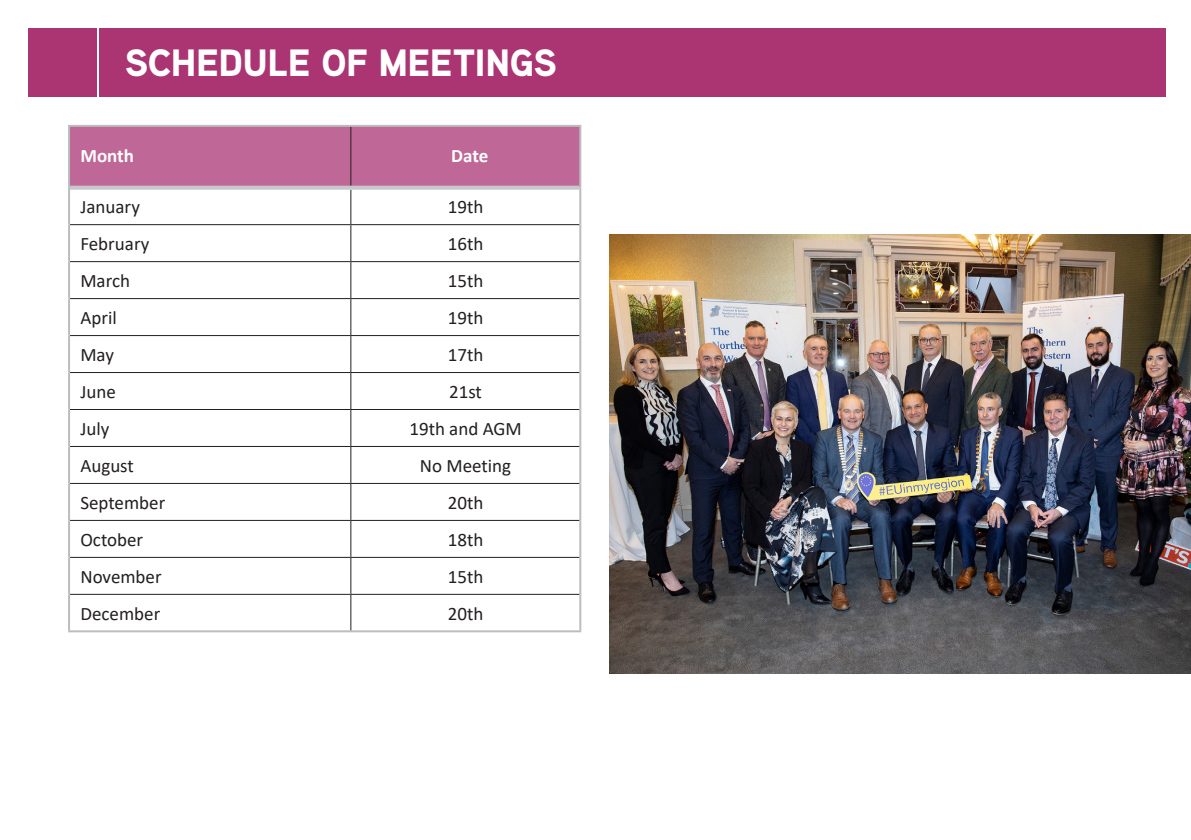
<style>
.page{position:relative;width:1191px;height:840px;background:#fff}
.page>*{position:absolute;margin:0;border:0;box-sizing:border-box;transform-origin:0 0}
.t1{font:900 38px "Aaux Next";letter-spacing:-.01em;color:#fff}
.t2{font:19px "Calibri";color:#231f20}
.t3{font:700 19px "Calibri";color:#fff}
</style>
<div class="page">
<div style="left:70px;top:127px;width:509px;height:58px;background:#bf6797"></div>
<svg style="left:70px;top:189px;width:509px;height:441px"></svg>
<hr style="left:68px;top:125px;width:283px;height:2px;background:#bcbdc0">
<hr style="left:68px;top:127px;width:2px;height:60px;background:#bcbdc0">
<hr style="left:351px;top:125px;width:230px;height:2px;background:#bcbdc0">
<hr style="left:579px;top:127px;width:2px;height:60px;background:#bcbdc0">
<hr style="left:68px;top:187px;width:2px;height:37px;background:#bcbdc0">
<hr style="left:579px;top:187px;width:2px;height:37px;background:#bcbdc0">
<hr style="left:68px;top:224px;width:2px;height:37px;background:#bcbdc0">
<hr style="left:579px;top:224px;width:2px;height:37px;background:#bcbdc0">
<hr style="left:68px;top:261px;width:2px;height:37px;background:#bcbdc0">
<hr style="left:579px;top:261px;width:2px;height:37px;background:#bcbdc0">
<hr style="left:68px;top:298px;width:2px;height:37px;background:#bcbdc0">
<hr style="left:579px;top:298px;width:2px;height:37px;background:#bcbdc0">
<hr style="left:68px;top:335px;width:2px;height:37px;background:#bcbdc0">
<hr style="left:579px;top:335px;width:2px;height:37px;background:#bcbdc0">
<hr style="left:68px;top:372px;width:2px;height:37px;background:#bcbdc0">
<hr style="left:579px;top:372px;width:2px;height:37px;background:#bcbdc0">
<hr style="left:68px;top:409px;width:2px;height:37px;background:#bcbdc0">
<hr style="left:579px;top:409px;width:2px;height:37px;background:#bcbdc0">
<hr style="left:68px;top:446px;width:2px;height:37px;background:#bcbdc0">
<hr style="left:579px;top:446px;width:2px;height:37px;background:#bcbdc0">
<hr style="left:68px;top:483px;width:2px;height:37px;background:#bcbdc0">
<hr style="left:579px;top:483px;width:2px;height:37px;background:#bcbdc0">
<hr style="left:68px;top:520px;width:2px;height:37px;background:#bcbdc0">
<hr style="left:579px;top:520px;width:2px;height:37px;background:#bcbdc0">
<hr style="left:68px;top:557px;width:2px;height:37px;background:#bcbdc0">
<hr style="left:579px;top:557px;width:2px;height:37px;background:#bcbdc0">
<hr style="left:68px;top:594px;width:2px;height:36px;background:#bcbdc0">
<hr style="left:579px;top:594px;width:2px;height:36px;background:#bcbdc0">
<hr style="left:68px;top:630px;width:283px;height:2px;background:#bcbdc0">
<hr style="left:351px;top:630px;width:230px;height:2px;background:#bcbdc0">
<hr style="left:350px;top:127px;width:1px;height:58px;background:#231f20">
<hr style="left:350px;top:189px;width:1px;height:35px;background:#231f20">
<hr style="left:70px;top:224px;width:281px;height:1px;background:#231f20">
<hr style="left:351px;top:224px;width:228px;height:1px;background:#231f20">
<hr style="left:350px;top:225px;width:1px;height:36px;background:#231f20">
<hr style="left:70px;top:261px;width:281px;height:1px;background:#231f20">
<hr style="left:351px;top:261px;width:228px;height:1px;background:#231f20">
<hr style="left:350px;top:262px;width:1px;height:36px;background:#231f20">
<hr style="left:70px;top:298px;width:281px;height:1px;background:#231f20">
<hr style="left:351px;top:298px;width:228px;height:1px;background:#231f20">
<hr style="left:350px;top:299px;width:1px;height:36px;background:#231f20">
<hr style="left:70px;top:335px;width:281px;height:1px;background:#231f20">
<hr style="left:351px;top:335px;width:228px;height:1px;background:#231f20">
<hr style="left:350px;top:336px;width:1px;height:36px;background:#231f20">
<hr style="left:70px;top:372px;width:281px;height:1px;background:#231f20">
<hr style="left:351px;top:372px;width:228px;height:1px;background:#231f20">
<hr style="left:350px;top:373px;width:1px;height:36px;background:#231f20">
<hr style="left:70px;top:409px;width:281px;height:1px;background:#231f20">
<hr style="left:351px;top:409px;width:228px;height:1px;background:#231f20">
<hr style="left:350px;top:410px;width:1px;height:35px;background:#231f20">
<hr style="left:70px;top:445px;width:281px;height:1px;background:#231f20">
<hr style="left:351px;top:445px;width:228px;height:1px;background:#231f20">
<hr style="left:350px;top:446px;width:1px;height:36px;background:#231f20">
<hr style="left:70px;top:482px;width:281px;height:1px;background:#231f20">
<hr style="left:351px;top:482px;width:228px;height:1px;background:#231f20">
<hr style="left:350px;top:483px;width:1px;height:36px;background:#231f20">
<hr style="left:70px;top:519px;width:281px;height:1px;background:#231f20">
<hr style="left:351px;top:519px;width:228px;height:1px;background:#231f20">
<hr style="left:350px;top:520px;width:1px;height:36px;background:#231f20">
<hr style="left:70px;top:556px;width:281px;height:1px;background:#231f20">
<hr style="left:351px;top:556px;width:228px;height:1px;background:#231f20">
<hr style="left:350px;top:557px;width:1px;height:36px;background:#231f20">
<hr style="left:70px;top:593px;width:281px;height:1px;background:#231f20">
<hr style="left:351px;top:593px;width:228px;height:1px;background:#231f20">
<hr style="left:350px;top:594px;width:1px;height:36px;background:#231f20">
<svg style="left:70px;top:185px;width:281px;height:4px"></svg>
<svg style="left:351px;top:185px;width:228px;height:4px"></svg>
<img style="left:609px;top:234px;width:582px;height:439px">
<div style="left:100px;top:28px;width:1065px;height:68px;background:#ab3572"></div>
<div style="left:28px;top:28px;width:68px;height:68px;background:#ab3572"></div>
<h1 class="t1" style="left:125px;top:35px;width:434px">SCHEDULE OF MEETINGS</h1>
<p class="t3" style="left:80px;top:143px;width:55px">Month</p>
<p class="t3" style="left:451px;top:143px;width:39px">Date</p>
<p class="t2" style="left:80px;top:194px;width:61px">January</p>
<p class="t2" style="left:448px;top:194px;width:37px">19th</p>
<p class="t2" style="left:80px;top:231px;width:70px">February</p>
<p class="t2" style="left:448px;top:231px;width:37px">16th</p>
<p class="t2" style="left:80px;top:267px;width:51px">March</p>
<p class="t2" style="left:448px;top:267px;width:37px">15th</p>
<p class="t2" style="left:80px;top:304px;width:38px">April</p>
<p class="t2" style="left:448px;top:304px;width:37px">19th</p>
<p class="t2" style="left:80px;top:341px;width:35px">May</p>
<p class="t2" style="left:448px;top:341px;width:37px">17th</p>
<p class="t2" style="left:80px;top:378px;width:37px">June</p>
<p class="t2" style="left:449px;top:378px;width:34px">21st</p>
<p class="t2" style="left:80px;top:415px;width:30px">July</p>
<p class="t2" style="left:409px;top:415px;width:114px">19th and AGM</p>
<p class="t2" style="left:80px;top:452px;width:55px">August</p>
<p class="t2" style="left:420px;top:452px;width:93px">No Meeting</p>
<p class="t2" style="left:80px;top:489px;width:86px">September</p>
<p class="t2" style="left:448px;top:489px;width:37px">20th</p>
<p class="t2" style="left:80px;top:526px;width:64px">October</p>
<p class="t2" style="left:448px;top:526px;width:37px">18th</p>
<p class="t2" style="left:80px;top:563px;width:83px">November</p>
<p class="t2" style="left:448px;top:563px;width:37px">15th</p>
<p class="t2" style="left:80px;top:600px;width:81px">December</p>
<p class="t2" style="left:448px;top:600px;width:37px">20th</p>
</div>
